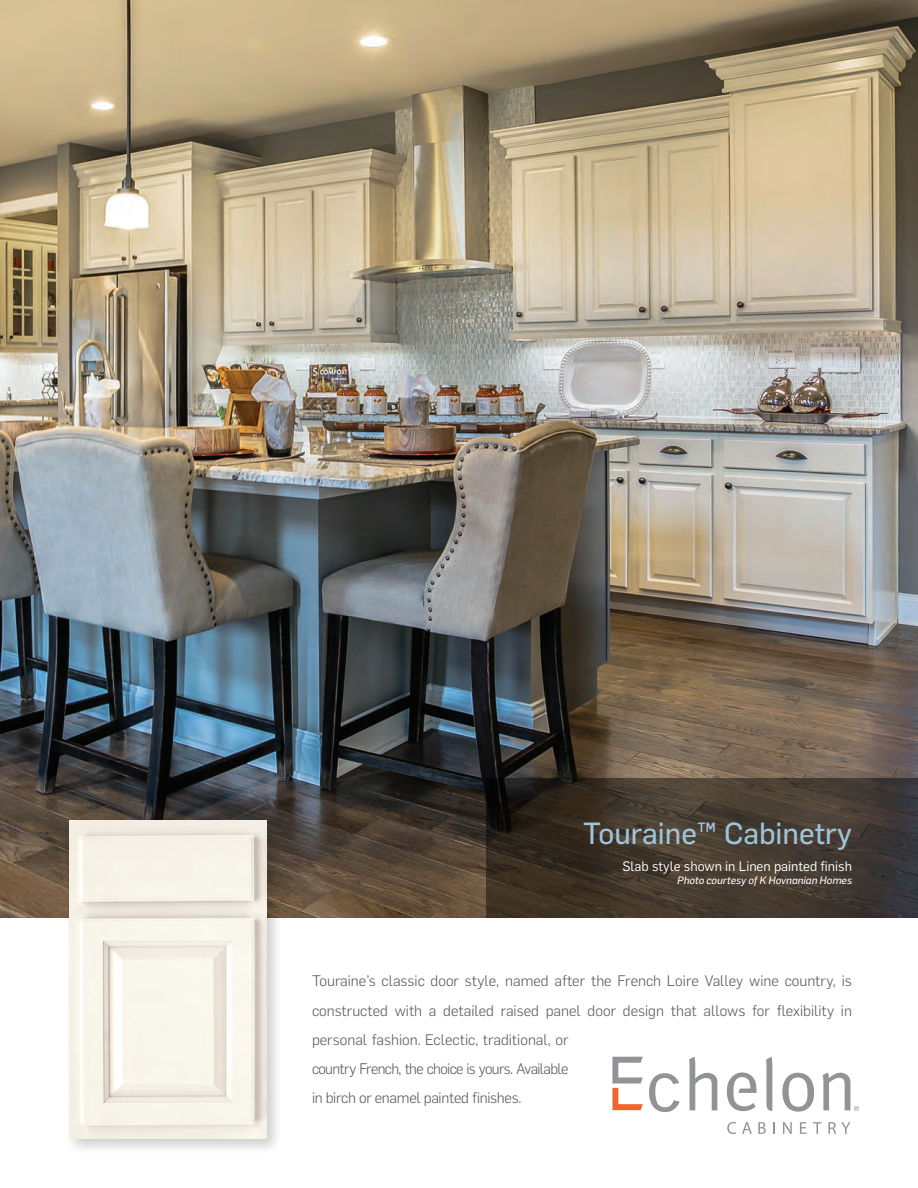
<style>
.page{position:relative;width:918px;height:1188px;background:#fff}
.page>*{position:absolute;margin:0;border:0;box-sizing:border-box;transform-origin:0 0}
.t1{font:30px "Flama Basic";color:#9ec4da}
.t2{font:300 15px/29.2px "Flama";color:#57585a}
.t3{font:13.5px "Flama";color:#fff}
.t4{font:italic 10.5px "Flama Basic";color:#fff}
</style>
<div class="page">
<img style="left:0;top:0;width:918px;height:918px">
<svg style="left:486px;top:779px;width:432px;height:139px;background:#3f362c"></svg>
<div style="left:65px;top:815px;width:218px;height:340px;background:#040503;opacity:.2"></div>
<img style="left:69px;top:820px;width:198px;height:318px">
<svg style="left:782px;top:1073px;width:32px;height:39px"></svg>
<svg style="left:727px;top:1072px;width:30px;height:39px"></svg>
<svg style="left:689px;top:1057px;width:28px;height:53px"></svg>
<svg style="left:766px;top:1057px;width:6px;height:54px"></svg>
<svg style="left:649px;top:1073px;width:31px;height:39px"></svg>
<svg style="left:727px;top:1122px;width:9px;height:12px"></svg>
<svg style="left:742px;top:1122px;width:10px;height:12px"></svg>
<svg style="left:758px;top:1122px;width:8px;height:12px"></svg>
<svg style="left:773px;top:1122px;width:2px;height:12px"></svg>
<svg style="left:783px;top:1122px;width:9px;height:12px"></svg>
<svg style="left:800px;top:1122px;width:7px;height:12px"></svg>
<svg style="left:813px;top:1122px;width:9px;height:12px"></svg>
<svg style="left:828px;top:1122px;width:22px;height:12px"></svg>
<svg style="left:612px;top:1057px;width:31px;height:53px"></svg>
<svg style="left:823px;top:1073px;width:36px;height:38px"></svg>
<p class="t1" style="left:583px;top:813px;width:270px">Touraine™ Cabinetry</p>
<p class="t3" style="left:623px;top:857px;width:231px">Slab style shown in Linen painted finish</p>
<p class="t4" style="left:677px;top:873px;width:176px">Photo courtesy of K Hovnanian Homes</p>
<p class="t2" style="left:312px;top:965px;width:542px">Touraine’s classic door style, named after the French Loire Valley wine country, is constructed with a detailed raised panel door design that allows for flexibility in personal fashion. Eclectic, traditional, or<br>country French, the choice is yours. Available<br>in birch or enamel painted finishes.</p>
</div>
